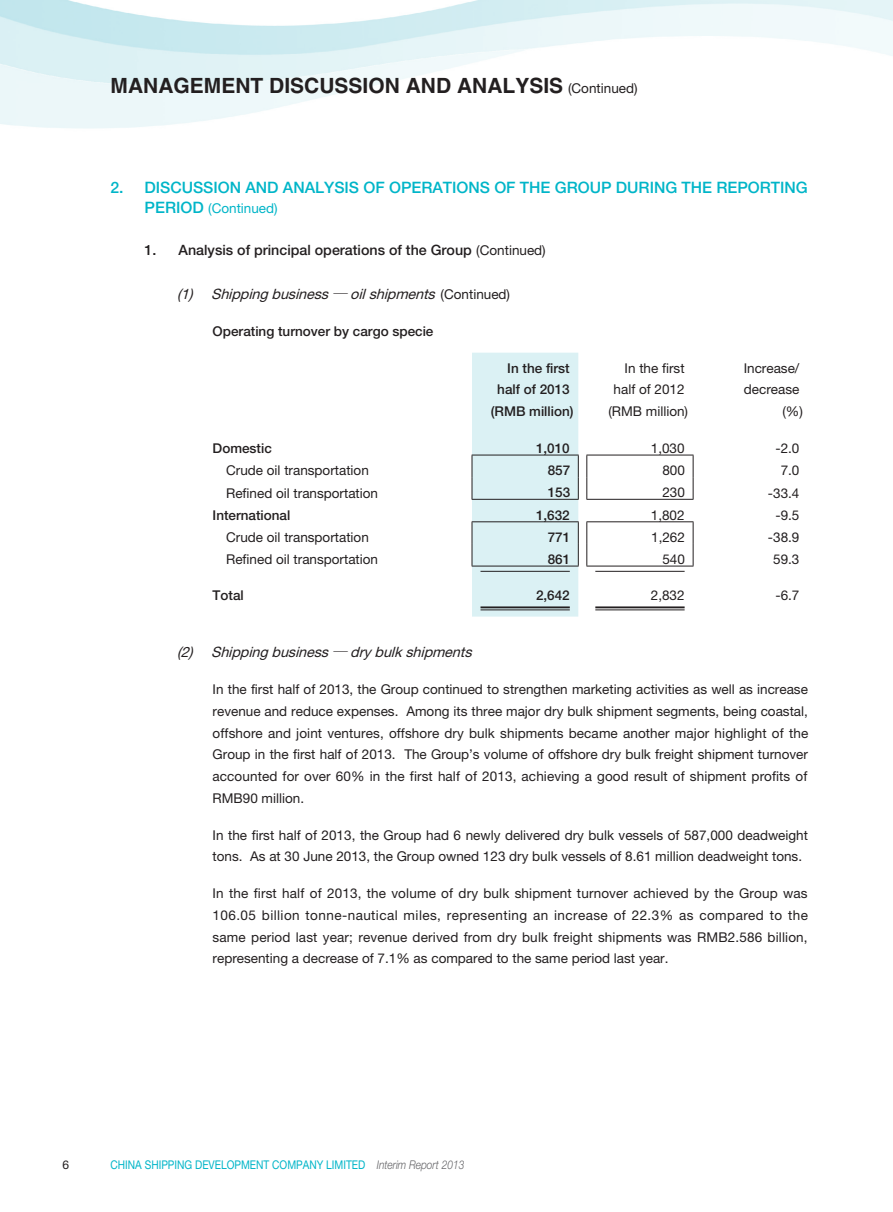
<style>
.page{position:relative;width:893px;height:1212px;background:#fff}
.page>*{position:absolute;margin:0;border:0;box-sizing:border-box;transform-origin:0 0}
.t1{font:700 21px "Helvetica LT Std";color:#231f20}
._3__標題{font:500 15.75px "Helvetica Neue LT Std";color:#00b5c8}
._5__副副標題{font:italic 14.25px "Helvetica Neue LT Std";color:#231f20}
._4__副標題{font:500 14.25px "Helvetica Neue LT Std";color:#231f20}
._1__內文{font:13.5px/21.8px "Helvetica Neue LT Std";color:#231f20;text-align:justify}
._1__內文-2{font:500 13.5px "Helvetica Neue LT Std";color:#231f20}
._3__標題-2{font:13.5px "Helvetica Neue LT Std";color:#00b5c8}
.t2{font:12px "Helvetica Neue LT Std";color:#00b5c8;scale:.85 1}
.t3{font:12px "Helvetica Neue LT Std";color:#231f20}
.s1{font-family:"Helvetica Neue LT Std";font-weight:400;font-size:13.5px}
.s2{font-weight:500;font-size:15.75px}
.s3{font-weight:400;font-size:13.5px}
.s4{font-family:"M Hei HK";font-weight:300}
.s5{font-style:normal;font-size:13.5px}
.s6{font-weight:300;font-style:italic;color:#636366}
</style>
<div class="page">
<hr style="left:586px;top:521px;width:107px;height:1px;background:#231f20">
<svg style="left:586px;top:522px;width:1px;height:44px"></svg>
<svg style="left:693px;top:522px;width:1px;height:44px"></svg>
<hr style="left:586px;top:566px;width:107px;height:1px;background:#231f20">
<div style="left:472px;top:353px;width:107px;height:263px;background:#dbf1f4"></div>
<hr style="left:472px;top:499px;width:107px;height:1px;background:#231f20">
<hr style="left:586px;top:455px;width:107px;height:1px;background:#231f20">
<svg style="left:586px;top:455px;width:1px;height:44px"></svg>
<svg style="left:693px;top:455px;width:1px;height:44px"></svg>
<hr style="left:586px;top:499px;width:107px;height:1px;background:#231f20">
<hr style="left:480px;top:571px;width:90px;height:1px;background:#231f20">
<hr style="left:595px;top:571px;width:90px;height:1px;background:#231f20">
<hr style="left:480px;top:606px;width:90px;height:2px;background:#231f20">
<hr style="left:480px;top:609px;width:90px;height:1px;background:#231f20">
<hr style="left:595px;top:606px;width:90px;height:2px;background:#231f20">
<hr style="left:595px;top:609px;width:90px;height:1px;background:#231f20">
<h1 class="t1" style="left:111px;top:73px;width:529px">MANAGEMENT DISCUSSION AND ANALYSIS <span class="s1">(Continued)</span></h1>
<p class="_3__標題" style="left:111px;top:178px;width:699px">2. DISCUSSION AND ANALYSIS OF OPERATIONS OF THE GROUP DURING THE REPORTING</p>
<p class="_3__標題-2" style="left:145px;top:200px;width:135px"><span class="s2">PERIOD</span> (Continued)</p>
<p class="_4__副標題" style="left:145px;top:241px;width:403px">1. Analysis of principal operations of the Group <span class="s3">(Continued)</span></p>
<p class="_5__副副標題" style="left:177px;top:286px;width:334px">(1) Shipping business <span class="s4">—</span> oil shipments <span class="s5">( C o n t i n u e d )</span></p>
<p class="_1__內文-2" style="left:213px;top:323px;width:222px">Operating turnover by cargo specie</p>
<p class="_1__內文-2" style="left:507px;top:360px;width:64px">In the first</p>
<p class="_1__內文-2" style="left:497px;top:382px;width:74px">half of 2013</p>
<p class="_1__內文" style="left:744px;top:357px;width:57px">Increase/</p>
<p class="_1__內文" style="left:744px;top:379px;width:57px">decrease</p>
<p class="_1__內文" style="left:625px;top:357px;width:62px">In the first</p>
<p class="_1__內文" style="left:614px;top:379px;width:73px">half of 2012</p>
<p class="_1__內文-2" style="left:491px;top:403px;width:84px">(RMB million)</p>
<p class="_1__內文" style="left:608px;top:400px;width:81px">(RMB million)</p>
<p class="_1__內文" style="left:782px;top:400px;width:22px">(%)</p>
<p class="_1__內文-2" style="left:213px;top:440px;width:61px">Domestic</p>
<p class="_1__內文-2" style="left:536px;top:440px;width:35px">1,010</p>
<p class="_1__內文" style="left:651px;top:437px;width:35px">1,030</p>
<p class="_1__內文" style="left:775px;top:437px;width:26px">-2.0</p>
<p class="_1__內文" style="left:226px;top:460px;width:144px">Crude oil transportation</p>
<p class="_1__內文-2" style="left:548px;top:463px;width:24px">857</p>
<p class="_1__內文" style="left:662px;top:460px;width:24px">800</p>
<p class="_1__內文" style="left:781px;top:460px;width:20px">7.0</p>
<p class="_1__內文" style="left:226px;top:482px;width:154px">Refined oil transportation</p>
<p class="_1__內文-2" style="left:548px;top:484px;width:24px">153</p>
<p class="_1__內文" style="left:662px;top:481px;width:24px">230</p>
<p class="_1__內文" style="left:768px;top:482px;width:33px">-33.4</p>
<p class="_1__內文-2" style="left:213px;top:507px;width:79px">International</p>
<p class="_1__內文-2" style="left:536px;top:507px;width:35px">1,632</p>
<p class="_1__內文" style="left:651px;top:504px;width:35px">1,802</p>
<p class="_1__內文" style="left:775px;top:504px;width:26px">-9.5</p>
<p class="_1__內文" style="left:226px;top:526px;width:144px">Crude oil transportation</p>
<p class="_1__內文-2" style="left:548px;top:529px;width:24px">771</p>
<p class="_1__內文" style="left:651px;top:526px;width:35px">1,262</p>
<p class="_1__內文" style="left:768px;top:526px;width:33px">-38.9</p>
<p class="_1__內文" style="left:226px;top:548px;width:154px">Refined oil transportation</p>
<p class="_1__內文-2" style="left:548px;top:551px;width:24px">861</p>
<p class="_1__內文" style="left:662px;top:548px;width:24px">540</p>
<p class="_1__內文" style="left:773px;top:548px;width:28px">59.3</p>
<p class="_1__內文-2" style="left:213px;top:587px;width:33px">Total</p>
<p class="_1__內文-2" style="left:536px;top:587px;width:35px">2,642</p>
<p class="_1__內文" style="left:651px;top:584px;width:35px">2,832</p>
<p class="_1__內文" style="left:775px;top:584px;width:26px">-6.7</p>
<p class="_5__副副標題" style="left:177px;top:644px;width:300px">(2) Shipping business <span class="s4">—</span> dry bulk shipments</p>
<p class="_1__內文" style="left:213px;top:678px;width:597px">In the first half of 2013, the Group continued to strengthen marketing activities as well as increase revenue and reduce expenses. Among its three major dry bulk shipment segments, being coastal, offshore and joint ventures, offshore dry bulk shipments became another major highlight of the Group in the first half of 2013. The Group’s volume of offshore dry bulk freight shipment turnover accounted for over 60% in the first half of 2013, achieving a good result of shipment profits of RMB90 million.</p>
<p class="_1__內文" style="left:213px;top:824px;width:597px">In the first half of 2013, the Group had 6 newly delivered dry bulk vessels of 587,000 deadweight tons. As at 30 June 2013, the Group owned 123 dry bulk vessels of 8.61 million deadweight tons.</p>
<p class="_1__內文" style="left:213px;top:882px;width:597px">In the first half of 2013, the volume of dry bulk shipment turnover achieved by the Group was 106.05 billion tonne-nautical miles, representing an increase of 22.3% as compared to the same period last year; revenue derived from dry bulk freight shipments was RMB2.586 billion, representing a decrease of 7.1% as compared to the same period last year.</p>
<p class="t3" style="left:63px;top:1158px;width:8px">6</p>
<p class="t2" style="left:111px;top:1157px;width:418px">CHINA SHIPPING DEVELOPMENT COMPANY LIMITED <span class="s6">Interim Report 2013</span></p>
</div>
